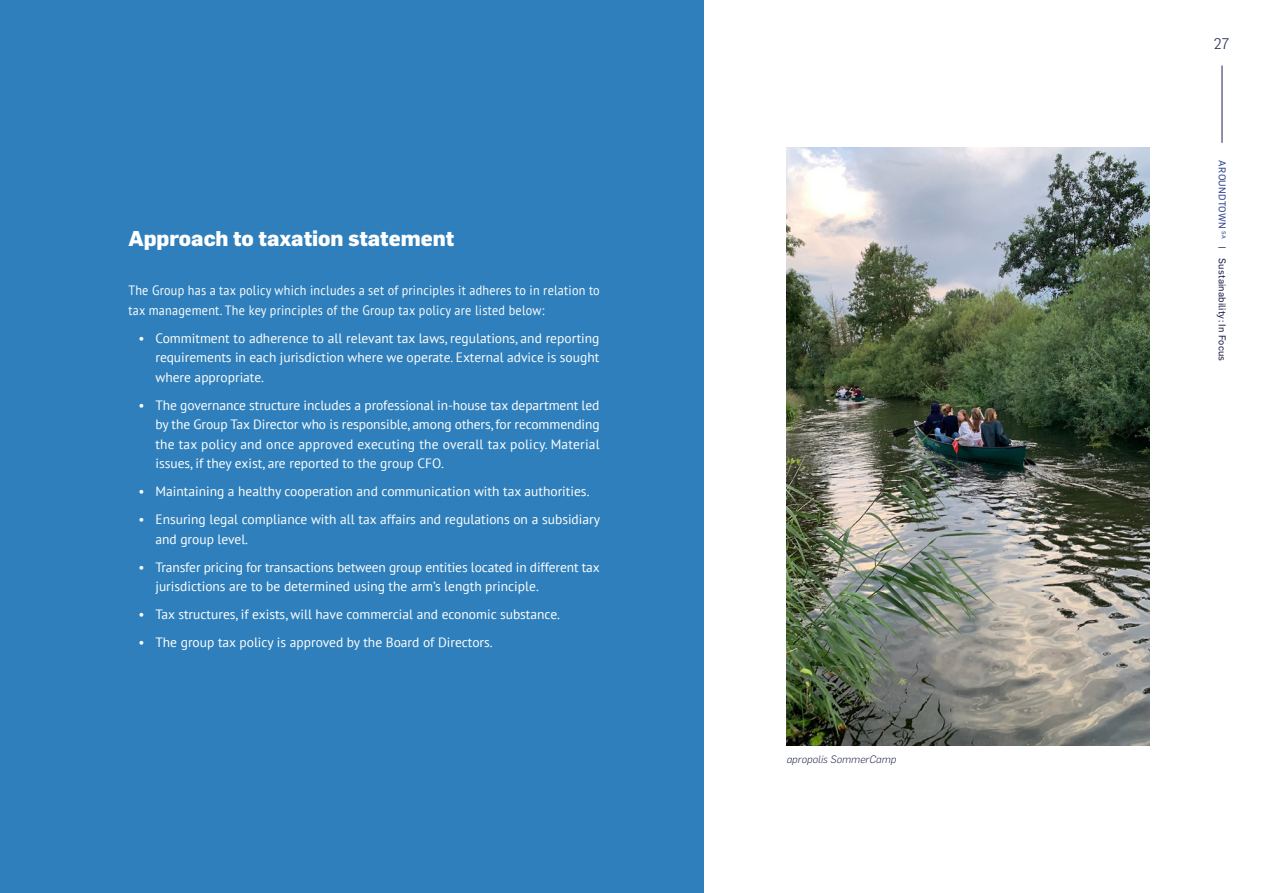
<style>
.page{position:relative;width:1263px;height:893px;background:#fff}
.page>*{position:absolute;margin:0;border:0;box-sizing:border-box;transform-origin:0 0}
.t1{font:800 21px "Flama";color:#fff}
.t2{font:300 15px "Flama";color:#22254e}
.t3{font:13.5px/19.5px "PT Sans";color:#fff;text-align:justify}
.t4{font:13.5px/19.5px "PT Sans";letter-spacing:.02em;color:#fff;scale:.9 1}
.t5{font:italic 300 10.5px "Flama";letter-spacing:.01em;color:#22254e}
.t6{font:9.75px "Flama Basic";letter-spacing:.02em;color:#22254e}
.s1{font-family:"Flama";color:#364b94}
.s2{font-family:"Flama"}
</style>
<div class="page">
<hr style="left:1221px;top:65px;width:1px;height:78px;background:#22254e">
<div style="left:0;top:0;width:704px;height:893px;background:#2e7fbb"></div>
<img style="left:787px;top:148px;width:362px;height:597px">
<h1 class="t1" style="left:128px;top:223px;width:327px">Approach to taxation statement</h1>
<p class="t4" style="left:128px;top:280px;width:525px">The Group has a tax policy which includes a set of principles it adheres to in relation to tax management. The key principles of the Group tax policy are listed below:</p>
<p class="t3" style="left:155px;top:328px;width:446px;text-indent:-17px">• Commitment to adherence to all relevant tax laws, regulations, and reporting requirements in each jurisdiction where we operate. External advice is sought where appropriate.</p>
<p class="t3" style="left:155px;top:395px;width:446px;text-indent:-17px">• The governance structure includes a professional in-house tax department led by the Group Tax Director who is responsible, among others, for recommending the tax policy and once approved executing the overall tax policy. Material issues, if they exist, are reported to the group CFO.</p>
<p class="t3" style="left:138px;top:481px;width:453px">• Maintaining a healthy cooperation and communication with tax authorities.</p>
<p class="t3" style="left:155px;top:509px;width:446px;text-indent:-17px">• Ensuring legal compliance with all tax affairs and regulations on a subsidiary and group level.</p>
<p class="t3" style="left:155px;top:557px;width:446px;text-indent:-17px">• Transfer pricing for transactions between group entities located in different tax jurisdictions are to be determined using the arm’s length principle.</p>
<p class="t3" style="left:138px;top:604px;width:423px">• Tax structures, if exists, will have commercial and economic substance.</p>
<p class="t3" style="left:138px;top:632px;width:356px">• The group tax policy is approved by the Board of Directors.</p>
<p class="t5" style="left:787px;top:752px;width:111px">apropolis SommerCamp</p>
<p class="t2" style="left:1214px;top:34px;width:17px">27</p>
<p class="t6" style="left:1229px;top:160px;width:202px;rotate:90deg"><span class="s1">AROUNDTOWN</span> <sup>SA</sup> <span class="s2">|</span> Sustainability: In Focus</p>
</div>
